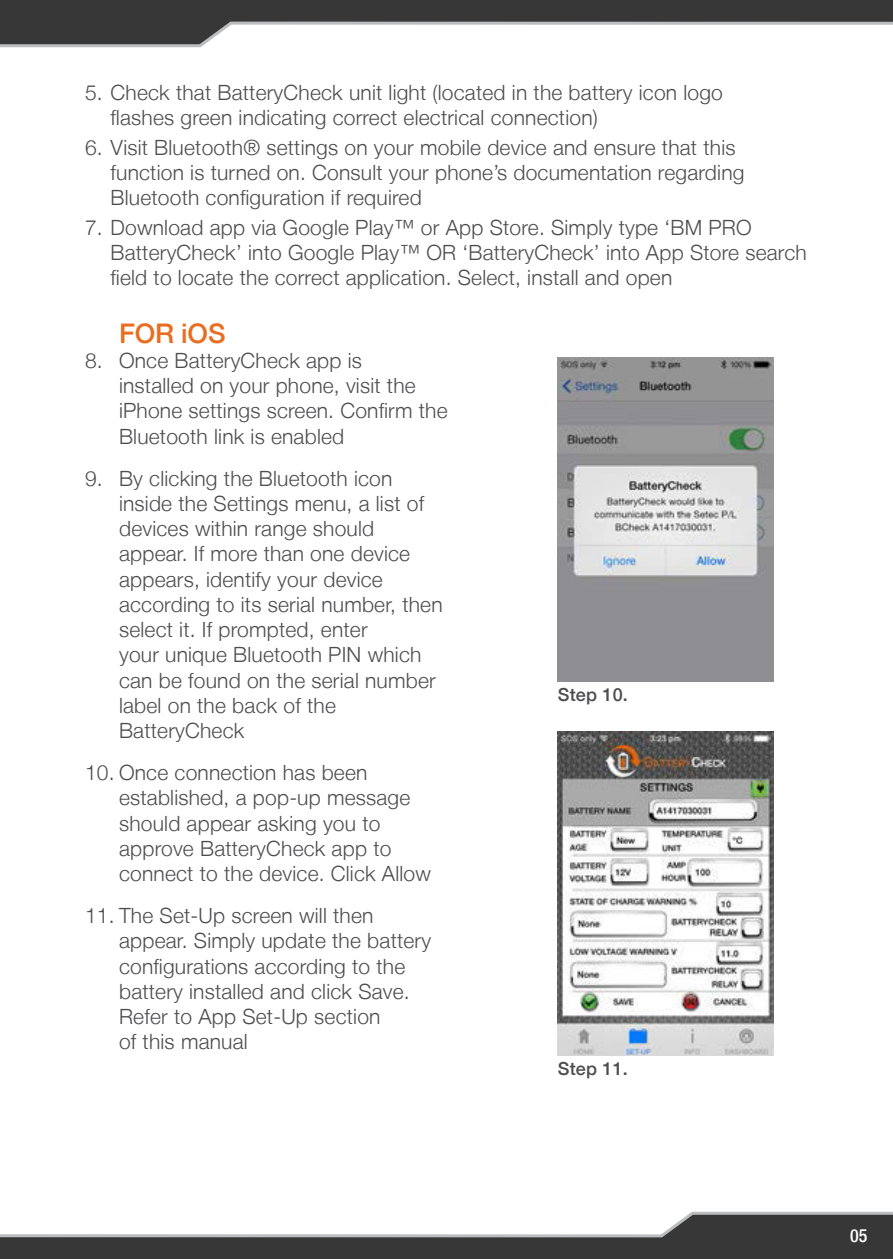
<style>
.page{position:relative;width:893px;height:1259px;background:#fff}
.page>*{position:absolute;margin:0;border:0;box-sizing:border-box;transform-origin:0 0}
.Sub_Heading_1{font:500 27px "Helvetica Neue LT";letter-spacing:-.005em;color:#e86d1f}
.t1{font:300 21px/25.2px "Helvetica Neue LT";letter-spacing:.01em;color:#4d4d4f}
.Table_1{font:500 18px "Helvetica Neue LT";letter-spacing:.01em;color:#4d4d4f}
.t2{font:500 condensed 18px "Helvetica Neue LT";color:#fff}
</style>
<div class="page">
<svg style="left:0;top:1211px;width:893px;height:48px"></svg>
<svg style="left:0;top:0;width:893px;height:48px"></svg>
<img style="left:558px;top:358px;width:216px;height:324px">
<img style="left:558px;top:731px;width:216px;height:324px">
<p class="t1" style="left:111px;top:80px;width:614px;text-indent:-26px">5. Check that BatteryCheck unit light (located in the battery icon logo flashes green indicating correct electrical connection)</p>
<p class="t1" style="left:111px;top:134px;width:635px;text-indent:-26px">6. Visit Bluetooth® settings on your mobile device and ensure that this function is turned on. Consult your phone’s documentation regarding<br>Bluetooth configuration if required</p>
<p class="t1" style="left:111px;top:214px;width:698px;text-indent:-26px">7. Download app via Google Play™ or App Store. Simply type ‘BM PRO<br>BatteryCheck’ into Google Play™ OR ‘BatteryCheck’ into App Store search field to locate the correct application. Select, install and open</p>
<p class="Sub_Heading_1" style="left:119px;top:317px;width:108px">FOR iOS</p>
<p class="t1" style="left:119px;top:347px;width:330px;text-indent:-34px">8. Once BatteryCheck app is<br>installed on your phone, visit the iPhone settings screen. Confirm the<br>Bluetooth link is enabled</p>
<p class="t1" style="left:119px;top:465px;width:325px;text-indent:-34px">9. By clicking the Bluetooth icon inside the Settings menu, a list of devices within range should appear. If more than one device appears, identify your device according to its serial number, then select it. If prompted, enter<br>your unique Bluetooth PIN which can be found on the serial number label on the back of the<br>BatteryCheck</p>
<p class="t1" style="left:119px;top:759px;width:313px;text-indent:-34px">10. Once connection has been established, a pop-up message should appear asking you to approve BatteryCheck app to connect to the device. Click Allow</p>
<p class="t1" style="left:119px;top:902px;width:314px;text-indent:-34px">11. The Set-Up screen will then appear. Simply update the battery configurations according to the battery installed and click Save.<br>Refer to App Set-Up section<br>of this manual</p>
<p class="Table_1" style="left:558px;top:684px;width:71px">Step 10.</p>
<p class="Table_1" style="left:558px;top:1057px;width:71px">Step 11.</p>
<p class="t2" style="left:850px;top:1224px;width:19px">05</p>
</div>
